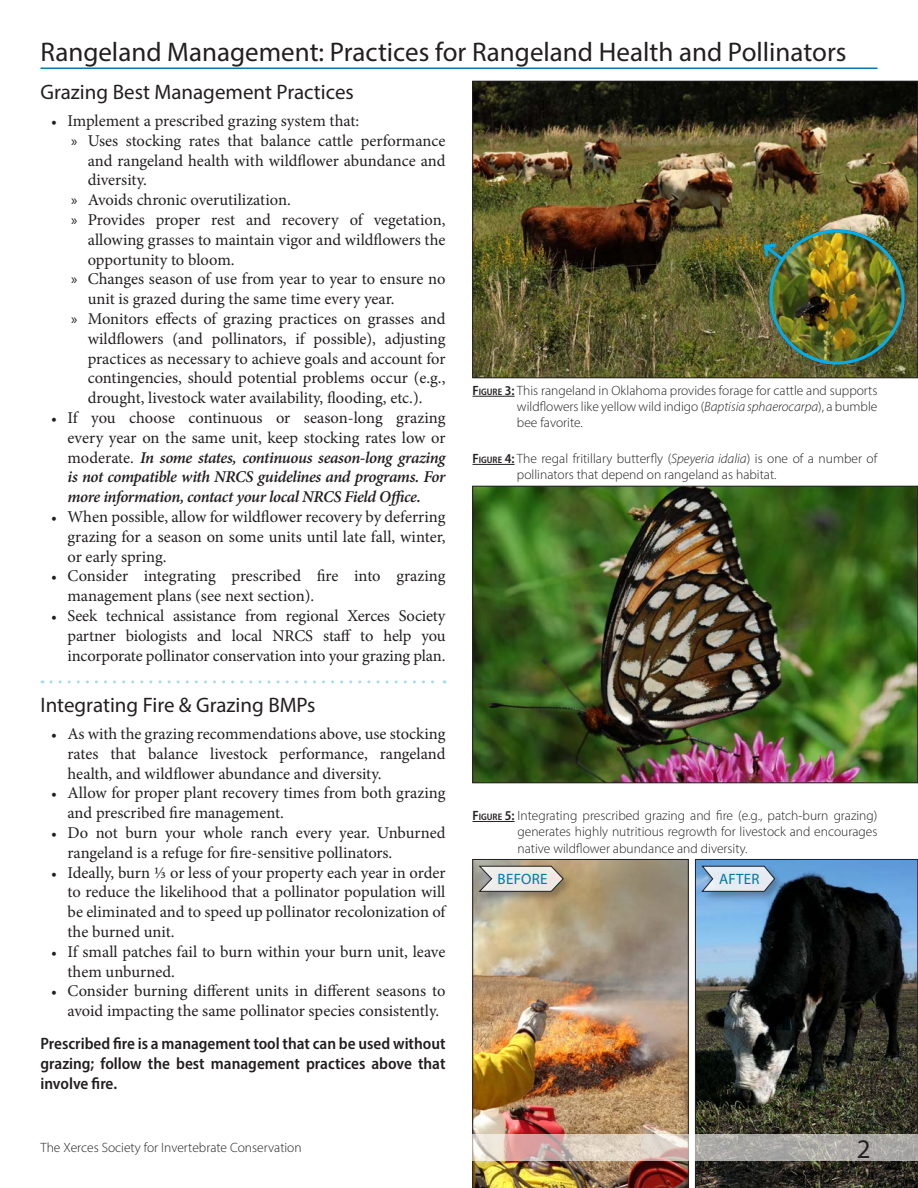
<style>
.page{position:relative;width:918px;height:1188px;background:#fff}
.page>*{position:absolute;margin:0;border:0;box-sizing:border-box;transform-origin:0 0}
.t1{font:27px "Myriad Pro";color:#231f20}
.t2{font:21px "Myriad Pro";color:#231f20}
.t3{font:16.5px/19.8px "Minion Pro";letter-spacing:-.005em;color:#231f20}
.t4{font:italic 600 16.5px/19.8px "Minion Pro";letter-spacing:-.025em;color:#231f20;text-align:justify}
.t5{font:600 semi-condensed 16.5px/19.8px "Myriad Pro";color:#231f20;text-align:justify}
.t6{font:15px "Myriad Pro";letter-spacing:.02em;color:#0079a3}
.t7{font:300 13.5px/16.2px "Myriad Pro";color:#231f20;text-align:justify}
.s1{font-size:15px}
.s2{font-family:"Myriad Pro";font-size:15px}
.s3{font-weight:400;font-style:normal;font-size:15px}
.s4{font-weight:400;font-style:normal}
.s5{font-weight:600;font-stretch:semi-condensed}
.s6{font-weight:600;font-stretch:semi-condensed;font-size:9.45px}
.s7{font-style:italic}
</style>
<div class="page">
<hr style="left:40px;top:68px;width:838px;height:1px;background:#097aa5">
<svg style="left:51px;top:680px;width:394px;height:3px"></svg>
<svg style="left:695px;top:859px;width:223px;height:329px;background:#384244"></svg>
<img style="left:472px;top:859px;width:216px;height:329px">
<hr style="left:472px;top:821px;width:43px;height:1px;background:#231f20">
<div style="left:702px;top:865px;width:83px;height:37px;background:#231f20;opacity:.35"></div>
<svg style="left:702px;top:866px;width:73px;height:26px;background:#c2ceda"></svg>
<div style="left:479px;top:865px;width:94px;height:37px;background:#231f20;opacity:.35"></div>
<svg style="left:479px;top:866px;width:85px;height:26px;background:#cfccc7"></svg>
<img style="left:474px;top:83px;width:442px;height:293px">
<div style="left:472px;top:81px;width:446px;height:297px;border:1px solid #231f20"></div>
<div style="left:761px;top:226px;width:156px;height:151px;background:#231f20;opacity:.35"></div>
<svg style="left:761px;top:242px;width:37px;height:65px"></svg>
<img style="left:770px;top:230px;width:134px;height:134px;border-radius:68px">
<div style="left:770px;top:230px;width:134px;height:134px;border:3px solid #00aeef;border-radius:50%"></div>
<hr style="left:472px;top:396px;width:43px;height:1px;background:#231f20">
<hr style="left:472px;top:464px;width:43px;height:1px;background:#231f20">
<img style="left:474px;top:488px;width:442px;height:293px">
<div style="left:472px;top:486px;width:446px;height:297px;border:1px solid #231f20"></div>
<svg style="left:472px;top:1134px;width:446px;height:27px;background:#c4b9b3"></svg>
<h1 class="t1" style="left:40px;top:35px;width:808px">Rangeland Management: Practices for Rangeland Health and Pollinators</h1>
<p class="t2" style="left:40px;top:79px;width:315px">Grazing Best Management Practices</p>
<p class="t3" style="left:51px;top:111px;width:310px"><span class="s1">•</span> Implement a prescribed grazing system that:</p>
<p class="t3" style="left:71px;top:131px;width:376px"><span class="s2">»</span> Uses stocking rates that balance cattle performance</p>
<p class="t3" style="left:88px;top:151px;width:359px">and rangeland health with wildflower abundance and</p>
<p class="t3" style="left:88px;top:170px;width:61px">diversity.</p>
<p class="t3" style="left:71px;top:190px;width:221px"><span class="s2">»</span> Avoids chronic overutilization.</p>
<p class="t3" style="left:71px;top:210px;width:376px"><span class="s2">»</span> Provides proper rest and recovery of vegetation,</p>
<p class="t3" style="left:88px;top:230px;width:359px">allowing grasses to maintain vigor and wildflowers the</p>
<p class="t3" style="left:88px;top:250px;width:148px">opportunity to bloom.</p>
<p class="t3" style="left:71px;top:269px;width:376px"><span class="s2">»</span> Changes season of use from year to year to ensure no</p>
<p class="t3" style="left:88px;top:289px;width:308px">unit is grazed during the same time every year.</p>
<p class="t3" style="left:71px;top:309px;width:376px"><span class="s2">»</span> Monitors effects of grazing practices on grasses and</p>
<p class="t3" style="left:88px;top:329px;width:359px">wildflowers (and pollinators, if possible), adjusting</p>
<p class="t3" style="left:88px;top:349px;width:359px">practices as necessary to achieve goals and account for</p>
<p class="t3" style="left:88px;top:368px;width:359px">contingencies, should potential problems occur (e.g.,</p>
<p class="t3" style="left:88px;top:388px;width:336px">drought, livestock water availability, flooding, etc.).</p>
<p class="t4" style="left:68px;top:408px;width:380px;text-indent:-16px"><span class="s3">•</span> <span class="s4">If you choose continuous or season-long grazing every year on the same unit, keep stocking rates low or moderate.</span> In some states, continuous season-long grazing is not compatible with NRCS guidelines and programs. For more information, contact your local NRCS Field Office.</p>
<p class="t3" style="left:68px;top:507px;width:380px;text-align:justify;text-indent:-16px"><span class="s1">•</span> When possible, allow for wildflower recovery by deferring grazing for a season on some units until late fall, winter, or early spring.</p>
<p class="t3" style="left:68px;top:566px;width:380px;text-indent:-16px"><span class="s1">•</span> Consider integrating prescribed fire into grazing management plans (see next section).</p>
<p class="t3" style="left:68px;top:606px;width:380px;text-align:justify;text-indent:-16px"><span class="s1">•</span> Seek technical assistance from regional Xerces Society partner biologists and local NRCS staff to help you incorporate pollinator conservation into your grazing plan.</p>
<p class="t2" style="left:40px;top:692px;width:277px">Integrating Fire &amp; Grazing BMPs</p>
<p class="t3" style="left:68px;top:724px;width:379px;text-align:justify;text-indent:-16px"><span class="s1">•</span> As with the grazing recommendations above, use stocking rates that balance livestock performance, rangeland health, and wildflower abundance and diversity.</p>
<p class="t3" style="left:68px;top:783px;width:379px;text-indent:-16px"><span class="s1">•</span> Allow for proper plant recovery times from both grazing and prescribed fire management.</p>
<p class="t3" style="left:68px;top:823px;width:380px;text-indent:-16px"><span class="s1">•</span> Do not burn your whole ranch every year. Unburned rangeland is a refuge for fire-sensitive pollinators.</p>
<p class="t3" style="left:68px;top:862px;width:380px;text-align:justify;text-indent:-16px"><span class="s1">•</span> Ideally, burn ⅓ or less of your property each year in order to reduce the likelihood that a pollinator population will be eliminated and to speed up pollinator recolonization of the burned unit.</p>
<p class="t3" style="left:68px;top:942px;width:379px;text-indent:-16px"><span class="s1">•</span> If small patches fail to burn within your burn unit, leave them unburned.</p>
<p class="t3" style="left:68px;top:981px;width:379px;text-indent:-16px"><span class="s1">•</span> Consider burning different units in different seasons to avoid impacting the same pollinator species consistently.</p>
<p class="t5" style="left:40px;top:1034px;width:407px">Prescribed fire is a management tool that can be used without grazing; follow the best management practices above that involve fire.</p>
<p class="t7" style="left:517px;top:382px;width:362px;text-indent:-44px"><span class="s5">F</span><span class="s6">IGURE</span> <span class="s5">3:</span> This rangeland in Oklahoma provides forage for cattle and supports wildflowers like yellow wild indigo (<span class="s7">Baptisia sphaerocarpa</span>), a bumble bee favorite.</p>
<p class="t7" style="left:517px;top:450px;width:362px;text-indent:-44px"><span class="s5">F</span><span class="s6">IGURE</span> <span class="s5">4:</span> The regal fritillary butterfly (<span class="s7">Speyeria idalia</span>) is one of a number of pollinators that depend on rangeland as habitat.</p>
<p class="t7" style="left:518px;top:807px;width:361px;text-indent:-45px"><span class="s5">F</span><span class="s6">IGURE</span> <span class="s5">5:</span> Integrating prescribed grazing and fire (e.g., patch-burn grazing) generates highly nutritious regrowth for livestock and encourages native wildflower abundance and diversity.</p>
<p class="t6" style="left:498px;top:870px;width:52px">BEFORE</p>
<p class="t6" style="left:719px;top:870px;width:42px">AFTER</p>
<p class="t7" style="left:40px;top:1139px;width:263px">The Xerces Society for Invertebrate Conservation</p>
<h1 class="t1" style="left:857px;top:1132px;width:15px">2</h1>
</div>
